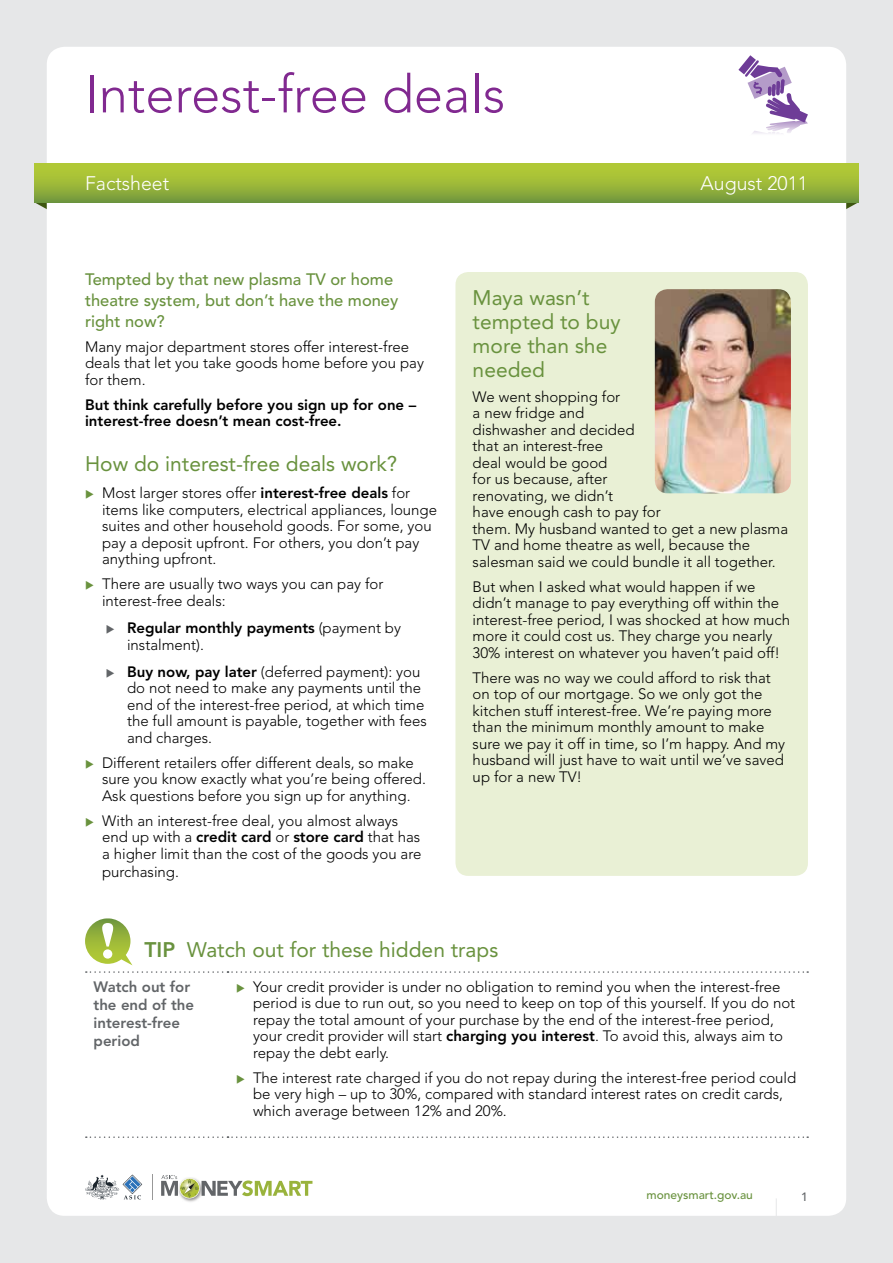
<style>
.page{position:relative;width:893px;height:1263px;background:#e6e7e8}
.page>*{position:absolute;margin:0;border:0;box-sizing:border-box;transform-origin:0 0}
.Level_1_heading{font:300 52.5px "Avenir LT Std";color:#812990}
.Level_2_heading{font:21px/24px "Avenir LT Std";color:#69923e}
.t1{font:300 19.5px "Avenir LT Std";color:#fff}
.Intro_body_text{font:500 16.5px/21px "Avenir LT Std";color:#69923e}
.Body_text{font:300 15px/16.5px "Avenir LT Std";color:#000}
.Bold_Body_Text{font:800 15px/16.5px "Avenir LT Std";color:#000}
.Level_3_heading{font:800 15px/18px "Avenir LT Std";color:#626568}
.t2{font:500 12px "Avenir LT Std";color:#69923e}
.t3{font:500 12px "Avenir LT Std";color:#626568}
.s1{font-weight:800}
.s2{font-weight:300}
</style>
<div class="page">
<svg style="left:34px;top:202px;width:824px;height:7px"></svg>
<div style="left:47px;top:47px;width:799px;height:1169px;background:#fff;border-radius:18px"></div>
<div style="left:34px;top:163px;width:824px;height:39px;background:linear-gradient(to bottom,#bcd134,#7a9e3e)"></div>
<hr style="left:776px;top:1198px;width:1px;height:35px;background:#e6e7e8">
<img style="left:752px;top:123px;width:56px;height:11px">
<svg style="left:738px;top:55px;width:70px;height:68px"></svg>
<svg style="left:152px;top:1174px;width:1px;height:25px"></svg>
<svg style="left:85px;top:1174px;width:57px;height:26px"></svg>
<img style="left:182px;top:1198px;width:17px;height:4px">
<svg style="left:161px;top:1175px;width:151px;height:23px"></svg>
<div style="left:455px;top:272px;width:353px;height:604px;background:#e9f0d5;border-radius:13px"></div>
<svg style="left:86px;top:971px;width:722px;height:2px"></svg>
<svg style="left:86px;top:1136px;width:722px;height:2px"></svg>
<svg style="left:85px;top:918px;width:47px;height:47px"></svg>
<img style="left:655px;top:289px;width:136px;height:204px">
<h1 class="Level_1_heading" style="left:85px;top:63px;width:422px">Interest-free deals</h1>
<h3 class="t1" style="left:85px;top:172px;width:86px">Factsheet</h3>
<h3 class="t1" style="left:700px;top:172px;width:109px">August 2011</h3>
<p class="Intro_body_text" style="left:85px;top:269px;width:315px">Tempted by that new plasma TV or home theatre system, but don’t have the money right now?</p>
<p class="Body_text" style="left:85px;top:338px;width:340px">Many major department stores offer interest-free deals that let you take goods home before you pay for them.</p>
<p class="Bold_Body_Text" style="left:85px;top:396px;width:333px">But think carefully before you sign up for one – interest-free doesn’t mean cost-free.</p>
<h2 class="Level_2_heading" style="left:85px;top:452px;width:314px">How do interest-free deals work?</h2>
<p class="Body_text" style="left:102px;top:485px;width:337px">Most larger stores offer <span class="s1">interest-free deals</span> for items like computers, electrical appliances, lounge suites and other household goods. For some, you pay a deposit upfront. For others, you don’t pay anything upfront.</p>
<p class="Body_text" style="left:102px;top:576px;width:283px">There are usually two ways you can pay for interest-free deals:</p>
<p class="Bold_Body_Text" style="left:127px;top:620px;width:275px">Regular monthly payments <span class="s2">(payment by instalment).</span></p>
<p class="Body_text" style="left:127px;top:663px;width:301px"><span class="s1">Buy now, pay later</span> (deferred payment): you do not need to make any payments until the end of the interest-free period, at which time the full amount is payable, together with fees and charges.</p>
<p class="Body_text" style="left:102px;top:754px;width:325px">Different retailers offer different deals, so make sure you know exactly what you’re being offered.<br>Ask questions before you sign up for anything.</p>
<p class="Body_text" style="left:102px;top:812px;width:321px">With an interest-free deal, you almost always end up with a <span class="s1">credit card</span> or <span class="s1">store card</span> that has a higher limit than the cost of the goods you are</p>
<p class="Body_text" style="left:102px;top:863px;width:78px">purchasing.</p>
<h2 class="Level_2_heading" style="left:473px;top:286px;width:149px">Maya wasn’t tempted to buy more than she needed</h2>
<p class="Body_text" style="left:473px;top:389px;width:317px">We went shopping for<br>a new fridge and<br>dishwasher and decided<br>that an interest-free<br>deal would be good<br>for us because, after<br>renovating, we didn’t<br>have enough cash to pay for<br>them. My husband wanted to get a new plasma<br>TV and home theatre as well, because the salesman said we could bundle it all together.</p>
<p class="Body_text" style="left:473px;top:579px;width:319px">But when I asked what would happen if we didn’t manage to pay everything off within the interest-free period, I was shocked at how much more it could cost us. They charge you nearly 30% interest on whatever you haven’t paid off!</p>
<p class="Body_text" style="left:473px;top:670px;width:314px">There was no way we could afford to risk that on top of our mortgage. So we only got the kitchen stuff interest-free. We’re paying more than the minimum monthly amount to make sure we pay it off in time, so I’m happy. And my husband will just have to wait until we’ve saved up for a new TV!</p>
<h2 class="Level_2_heading" style="left:145px;top:938px;width:355px"><span class="s1">TIP</span> Watch out for these hidden traps</h2>
<h3 class="Level_3_heading" style="left:94px;top:978px;width:102px">Watch out for the end of the interest-free period</h3>
<p class="Body_text" style="left:253px;top:978px;width:544px">Your credit provider is under no obligation to remind you when the interest-free period is due to run out, so you need to keep on top of this yourself. If you do not repay the total amount of your purchase by the end of the interest-free period, your credit provider will start <span class="s1">charging you interest</span>. To avoid this, always aim to repay the debt early.</p>
<p class="Body_text" style="left:253px;top:1069px;width:545px">The interest rate charged if you do not repay during the interest-free period could be very high – up to 30%, compared with standard interest rates on credit cards, which average between 12% and 20%.</p>
<p class="t2" style="left:646px;top:1188px;width:108px">moneysmart.gov.au</p>
<p class="t3" style="left:801px;top:1189px;width:8px">1</p>
</div>
